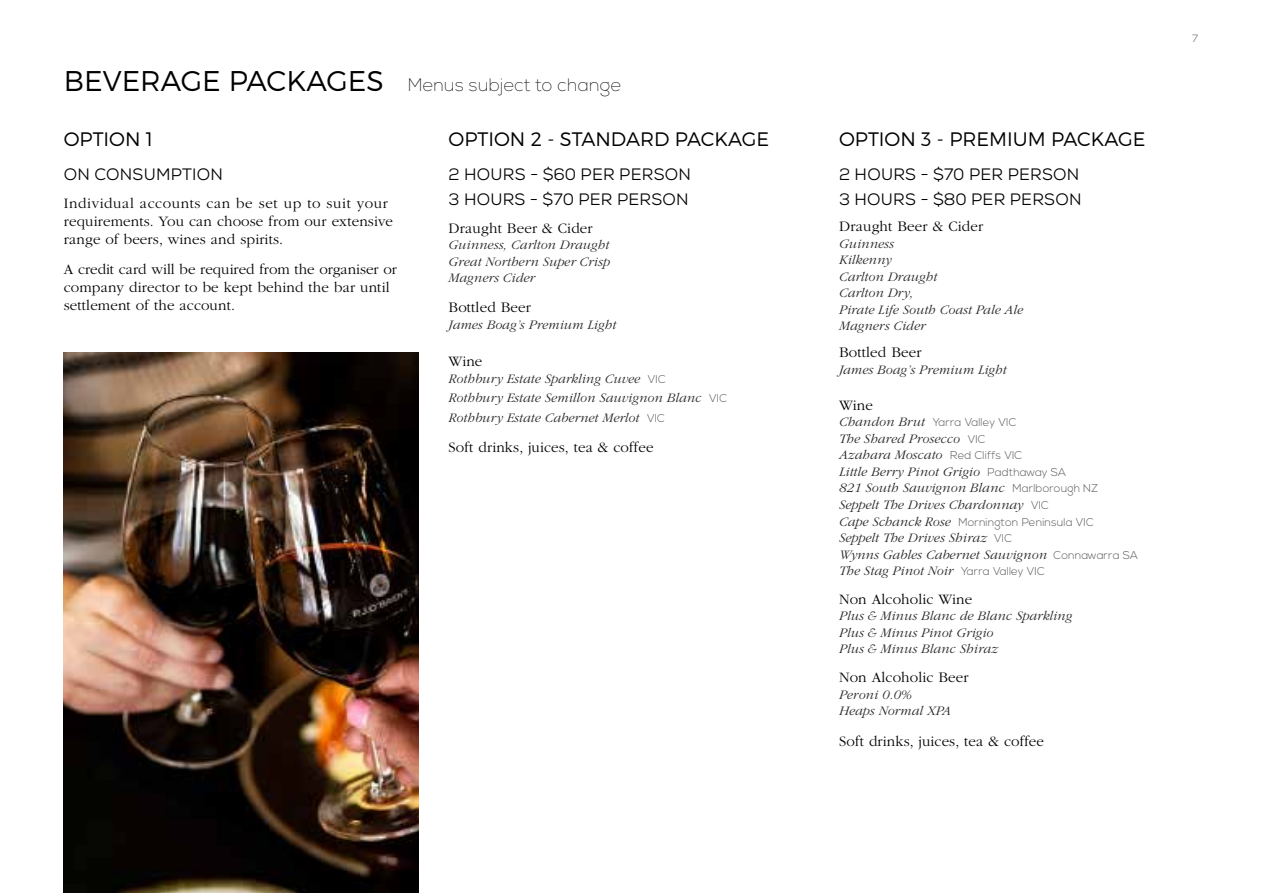
<style>
.page{position:relative;width:1263px;height:893px;background:#fff}
.page>*{position:absolute;margin:0;border:0;box-sizing:border-box;transform-origin:0 0}
.t1{font:300 19.5px "Montserrat";color:#000}
.t2{font:100 18px "Nexa";color:#000}
.t3{font:16.5px/25.5px "Nexa";letter-spacing:.015em;color:#000}
.t4{font:300 15px/18px "ITC Garamond Std";letter-spacing:.01em;color:#000}
.t5{font:italic 300 13.5px/16.5px "ITC Garamond Std";letter-spacing:.01em;color:#292829}
.t6{font:300 11.25px "Nexa";letter-spacing:.01em;color:#58595b}
.t7{font:300 10.5px "Nexa";color:#58595b}
.s1{font-family:"Montserrat";font-weight:300;font-size:28.5px}
.s2{font-family:"Nexa";font-style:normal;font-size:11.25px;color:#58595b}
.s3{font-family:"ITC Garamond Std";font-style:italic;font-size:13.5px;color:#292829}
</style>
<div class="page">
<img style="left:64px;top:352px;width:355px;height:541px">
<h2 class="t2" style="left:64px;top:74px;width:559px"><span class="s1">BEVERAGE PACKAGES</span> Menus subject to change</h2>
<h1 class="t1" style="left:64px;top:128px;width:91px">OPTION 1</h1>
<p class="t3" style="left:64px;top:161px;width:161px">ON CONSUMPTION</p>
<p class="t4" style="left:64px;top:195px;width:331px">Individual accounts can be set up to suit your requirements. You can choose from our extensive range of beers, wines and spirits.</p>
<p class="t4" style="left:64px;top:261px;width:335px">A credit card will be required from the organiser or company director to be kept behind the bar until settlement of the account.</p>
<h1 class="t1" style="left:449px;top:128px;width:322px">OPTION 2 - STANDARD PACKAGE</h1>
<p class="t3" style="left:449px;top:161px;width:244px">2 HOURS - $60 PER PERSON<br>3 HOURS - $70 PER PERSON</p>
<p class="t4" style="left:449px;top:219px;width:146px">Draught Beer &amp; Cider</p>
<p class="t5" style="left:449px;top:237px;width:163px;text-align:justify">Guinness, Carlton Draught Great Northern Super Crisp Magners Cider</p>
<p class="t4" style="left:449px;top:299px;width:84px">Bottled Beer</p>
<p class="t5" style="left:449px;top:317px;width:169px">James Boag’s Premium Light</p>
<p class="t4" style="left:449px;top:353px;width:35px">Wine</p>
<p class="t5" style="left:449px;top:369px;width:280px;line-height:19.5px">Rothbury Estate Sparkling Cuvee <span class="s2">VIC<br></span>Rothbury Estate Semillon Sauvignon Blanc <span class="s2">VIC<br></span>Rothbury Estate Cabernet Merlot <span class="s2">VIC</span></p>
<p class="t4" style="left:449px;top:439px;width:206px">Soft drinks, juices, tea &amp; coffee</p>
<h1 class="t1" style="left:839px;top:128px;width:308px">OPTION 3 - PREMIUM PACKAGE</h1>
<p class="t3" style="left:839px;top:161px;width:244px">2 HOURS - $70 PER PERSON<br>3 HOURS - $80 PER PERSON</p>
<p class="t4" style="left:839px;top:218px;width:146px">Draught Beer &amp; Cider</p>
<p class="t5" style="left:839px;top:235px;width:185px">Guinness<br>Kilkenny<br>Carlton Draught<br>Carlton Dry,<br>Pirate Life South Coast Pale Ale<br>Magners Cider</p>
<p class="t4" style="left:839px;top:344px;width:84px">Bottled Beer</p>
<p class="t5" style="left:839px;top:362px;width:169px">James Boag’s Premium Light</p>
<p class="t4" style="left:839px;top:396px;width:35px">Wine</p>
<p class="t6" style="left:839px;top:416px;width:179px"><span class="s3">Chandon Brut</span> Yarra Valley VIC</p>
<p class="t5" style="left:839px;top:431px;width:260px">The Shared Prosecco <span class="s2">VIC<br></span>Azahara Moscato <span class="s2">Red Cliffs VIC<br></span>Little Berry Pinot Grigio <span class="s2">Padthaway SA<br></span>821 South Sauvignon Blanc <span class="s2">Marlborough NZ </span>Seppelt The Drives Chardonnay <span class="s2">VIC</span></p>
<p class="t6" style="left:839px;top:515px;width:256px"><span class="s3">Cape Schanck Rose</span> Mornington Peninsula VIC</p>
<p class="t5" style="left:839px;top:530px;width:300px">Seppelt The Drives Shiraz <span class="s2">VIC<br></span>Wynns Gables Cabernet Sauvignon <span class="s2">Connawarra SA<br></span>The Stag Pinot Noir <span class="s2">Yarra Valley VIC</span></p>
<p class="t4" style="left:839px;top:590px;width:135px">Non Alcoholic Wine</p>
<p class="t5" style="left:839px;top:608px;width:235px">Plus &amp; Minus Blanc de Blanc Sparkling<br>Plus &amp; Minus Pinot Grigio<br>Plus &amp; Minus Blanc Shiraz</p>
<p class="t4" style="left:839px;top:669px;width:131px">Non Alcoholic Beer</p>
<p class="t5" style="left:839px;top:686px;width:113px">Peroni 0.0%<br>Heaps Normal XPA</p>
<p class="t4" style="left:839px;top:732px;width:206px">Soft drinks, juices, tea &amp; coffee</p>
<p class="t7" style="left:1192px;top:32px;width:8px">7</p>
</div>
